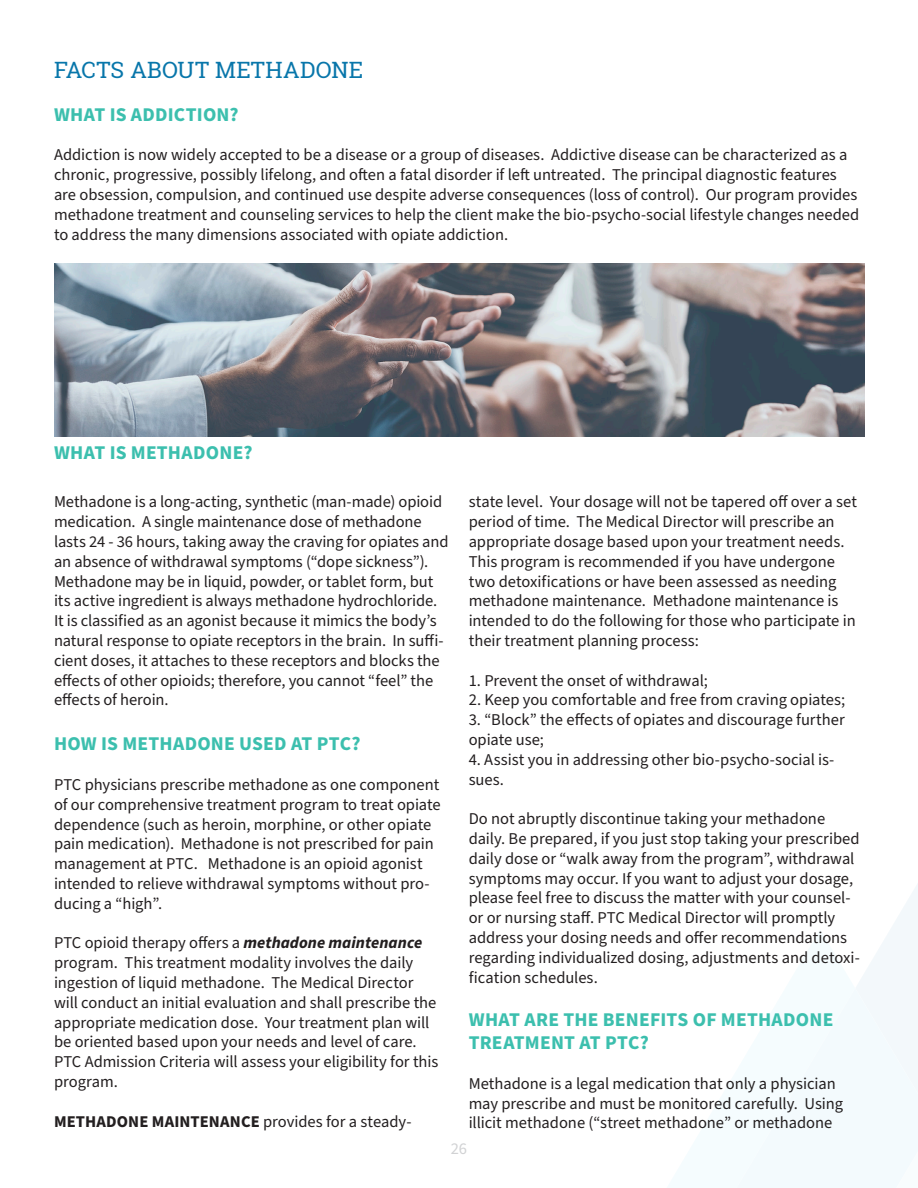
<style>
.page{position:relative;width:918px;height:1188px;background:#fff}
.page>*{position:absolute;margin:0;border:0;box-sizing:border-box;transform-origin:0 0}
.t1{font:22.5px "Roboto Slab";letter-spacing:.01em;color:#0876aa}
.t2{font:700 19.5px/23.4px "Source Sans Pro";letter-spacing:.01em;color:#3cbfae}
.t3{font:16.5px/19.8px "Source Sans Pro";letter-spacing:-.005em;color:#231f20}
.t4{font:700 16.5px "Source Sans Pro";letter-spacing:.005em;color:#231f20}
.t5{font:16.5px "Source Sans Pro";color:#d1d2d4}
.s1{font-weight:700;font-style:italic}
.s2{font-weight:400}
</style>
<div class="page">
<svg style="left:737px;top:884px;width:181px;height:304px"></svg>
<img style="left:54px;top:263px;width:810px;height:173px">
<p class="t1" style="left:54px;top:54px;width:311px">FACTS ABOUT METHADONE</p>
<p class="t2" style="left:54px;top:103px;width:186px">WHAT IS ADDICTION?</p>
<p class="t3" style="left:54px;top:146px;width:807px">Addiction is now widely accepted to be a disease or a group of diseases. Addictive disease can be characterized as a chronic, progressive, possibly lifelong, and often a fatal disorder if left untreated. The principal diagnostic features are obsession, compulsion, and continued use despite adverse consequences (loss of control). Our program provides methadone treatment and counseling services to help the client make the bio-psycho-social lifestyle changes needed to address the many dimensions associated with opiate addiction.</p>
<p class="t2" style="left:54px;top:442px;width:200px">WHAT IS METHADONE?</p>
<p class="t3" style="left:54px;top:493px;width:396px">Methadone is a long-acting, synthetic (man-made) opioid medication. A single maintenance dose of methadone lasts 24 - 36 hours, taking away the craving for opiates and an absence of withdrawal symptoms (“dope sickness”).<br>Methadone may be in liquid, powder, or tablet form, but its active ingredient is always methadone hydrochloride.<br>It is classified as an agonist because it mimics the body’s natural response to opiate receptors in the brain. In suffi&shy;cient doses, it attaches to these receptors and blocks the effects of other opioids; therefore, you cannot “feel” the effects of heroin.</p>
<p class="t2" style="left:54px;top:733px;width:308px">HOW IS METHADONE USED AT PTC?</p>
<p class="t3" style="left:54px;top:775px;width:388px">PTC physicians prescribe methadone as one component of our comprehensive treatment program to treat opiate dependence (such as heroin, morphine, or other opiate pain medication). Methadone is not prescribed for pain management at PTC. Methadone is an opioid agonist intended to relieve withdrawal symptoms without pro&shy;ducing a “high”.</p>
<p class="t3" style="left:54px;top:934px;width:386px">PTC opioid therapy offers a <span class="s1">methadone maintenance </span>program. This treatment modality involves the daily ingestion of liquid methadone. The Medical Director will conduct an initial evaluation and shall prescribe the appropriate medication dose. Your treatment plan will be oriented based upon your needs and level of care.<br>PTC Admission Criteria will assess your eligibility for this program.</p>
<p class="t4" style="left:54px;top:1110px;width:359px">METHADONE MAINTENANCE <span class="s2">provides for a steady-</span></p>
<p class="t3" style="left:469px;top:493px;width:390px">state level. Your dosage will not be tapered off over a set period of time. The Medical Director will prescribe an appropriate dosage based upon your treatment needs.<br>This program is recommended if you have undergone two detoxifications or have been assessed as needing methadone maintenance. Methadone maintenance is intended to do the following for those who participate in their treatment planning process:</p>
<p class="t3" style="left:469px;top:671px;width:241px">1. Prevent the onset of withdrawal;</p>
<p class="t3" style="left:469px;top:691px;width:378px">2. Keep you comfortable and free from craving opiates;</p>
<p class="t3" style="left:469px;top:710px;width:378px">3. “Block” the effects of opiates and discourage further opiate use;</p>
<p class="t3" style="left:469px;top:750px;width:367px">4. Assist you in addressing other bio-psycho-social is&shy;sues.</p>
<p class="t3" style="left:469px;top:809px;width:393px">Do not abruptly discontinue taking your methadone daily. Be prepared, if you just stop taking your prescribed daily dose or “walk away from the program”, withdrawal symptoms may occur. If you want to adjust your dosage, please feel free to discuss the matter with your counsel&shy;or or nursing staff. PTC Medical Director will promptly address your dosing needs and offer recommendations regarding individualized dosing, adjustments and detoxi&shy;fication schedules.</p>
<p class="t2" style="left:469px;top:1008px;width:366px">WHAT ARE THE BENEFITS OF METHADONE<br>TREATMENT AT PTC?</p>
<p class="t3" style="left:469px;top:1074px;width:376px">Methadone is a legal medication that only a physician may prescribe and must be monitored carefully. Using illicit methadone (“street methadone” or methadone</p>
<p class="t5" style="left:451px;top:1137px;width:18px">26</p>
</div>
